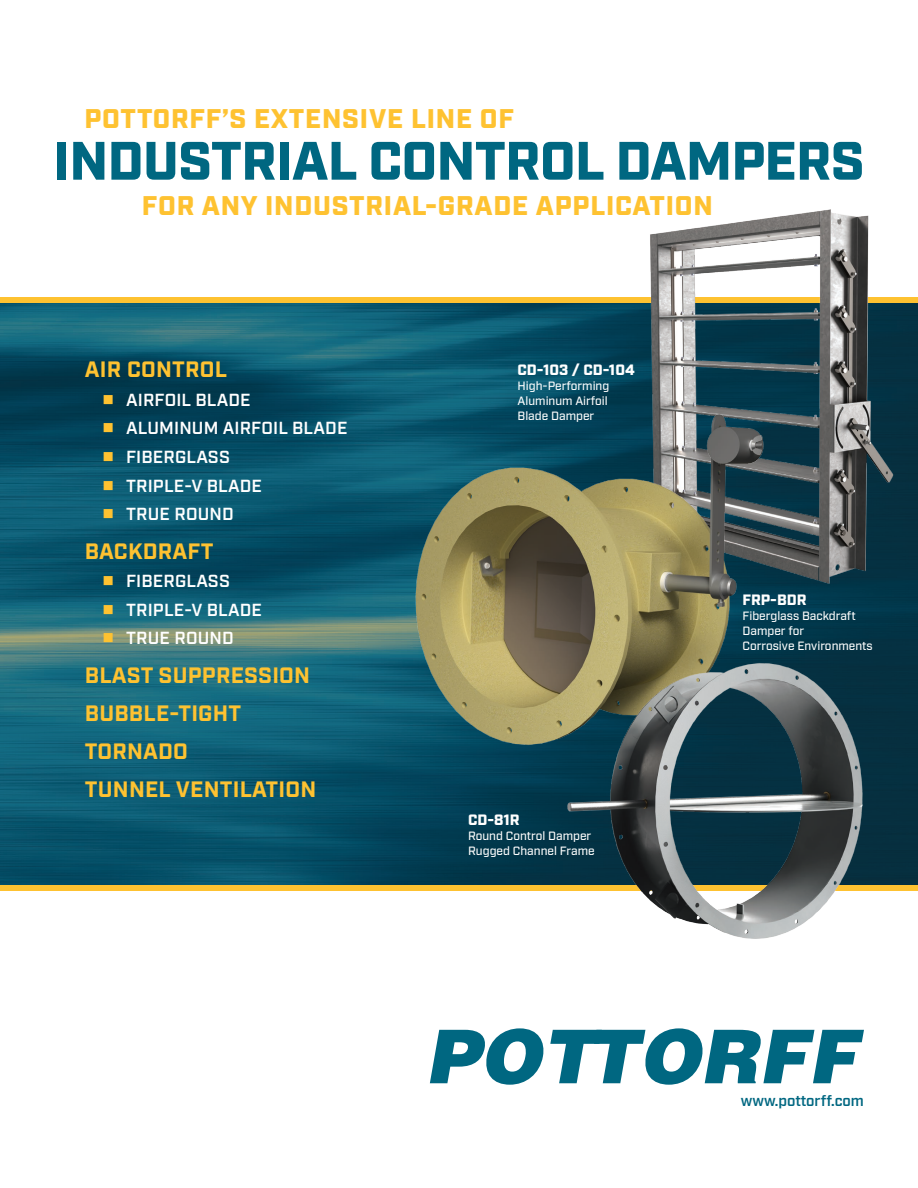
<style>
.page{position:relative;width:918px;height:1188px;background:#fff}
.page>*{position:absolute;margin:0;border:0;box-sizing:border-box;transform-origin:0 0}
.t1{font:900 54px "Industry";letter-spacing:-.01em;color:#006781}
.selection_header{font:900 27px "Industry";letter-spacing:.03em;color:#fec231}
.t2{font:700 22.2px/38.1px "Industry";letter-spacing:.01em;color:#fec231}
.t3{font:600 17.55px/28.7px "Industry";letter-spacing:.01em;color:#fff}
.t4{font:900 15px "Industry";color:#fff}
.data{font:600 15px "Industry";color:#006781}
.t5{font:500 12px/15px "Industry";color:#fff}
</style>
<div class="page">
<img style="left:0;top:303px;width:918px;height:582px">
<div style="left:0;top:297px;width:918px;height:6px;background:#fec231"></div>
<div style="left:0;top:885px;width:918px;height:6px;background:#fec231"></div>
<svg style="left:430px;top:1028px;width:434px;height:57px"></svg>
<img style="left:640px;top:209px;width:278px;height:377px">
<img style="left:389px;top:397px;width:383px;height:367px">
<img style="left:558px;top:648px;width:315px;height:291px">
<svg style="left:104px;top:395px;width:9px;height:9px"></svg>
<svg style="left:104px;top:424px;width:9px;height:9px"></svg>
<svg style="left:104px;top:452px;width:9px;height:9px"></svg>
<svg style="left:104px;top:481px;width:9px;height:9px"></svg>
<svg style="left:104px;top:509px;width:9px;height:9px"></svg>
<svg style="left:104px;top:576px;width:9px;height:9px"></svg>
<svg style="left:104px;top:605px;width:9px;height:9px"></svg>
<svg style="left:104px;top:633px;width:9px;height:10px"></svg>
<p class="selection_header" style="left:85px;top:102px;width:431px">POTT0RFF’S EXTENSIVE LINE OF</p>
<h1 class="t1" style="left:53px;top:128px;width:813px">INDUSTRIAL CONTROL DAMPERS</h1>
<p class="selection_header" style="left:142px;top:190px;width:572px">FOR ANY INDUSTRIAL-GRADE APPLICATION</p>
<p class="t2" style="left:85px;top:352px;width:144px">AIR CONTROL</p>
<p class="t3" style="left:126px;top:386px;width:223px">AIRFOIL BLADE<br>ALUMINUM AIRFOIL BLADE<br>FIBERGLASS<br>TRIPLE-V BLADE<br>TRUE ROUND</p>
<p class="t2" style="left:85px;top:533px;width:130px">BACKDRAFT</p>
<p class="t3" style="left:126px;top:567px;width:138px">FIBERGLASS<br>TRIPLE-V BLADE<br>TRUE ROUND</p>
<p class="t2" style="left:85px;top:657px;width:233px">BLAST SUPPRESSION<br>BUBBLE-TIGHT<br>TORNADO<br>TUNNEL VENTILATION</p>
<p class="t4" style="left:518px;top:361px;width:119px">CD-103 / CD-104</p>
<p class="t5" style="left:518px;top:379px;width:93px">High-Performing</p>
<p class="t5" style="left:518px;top:394px;width:92px">Aluminum Airfoil</p>
<p class="t5" style="left:518px;top:409px;width:78px">Blade Damper</p>
<p class="t4" style="left:468px;top:811px;width:53px">CD-81R</p>
<p class="t5" style="left:468px;top:829px;width:125px">Round Control Damper</p>
<p class="t5" style="left:468px;top:844px;width:128px">Rugged Channel Frame</p>
<p class="t4" style="left:742px;top:591px;width:65px">FRP-BDR</p>
<p class="t5" style="left:742px;top:609px;width:132px">Fiberglass Backdraft<br>Damper for<br>Corrosive Environments</p>
<p class="data" style="left:741px;top:1092px;width:125px">www.pottorff.com</p>
</div>
